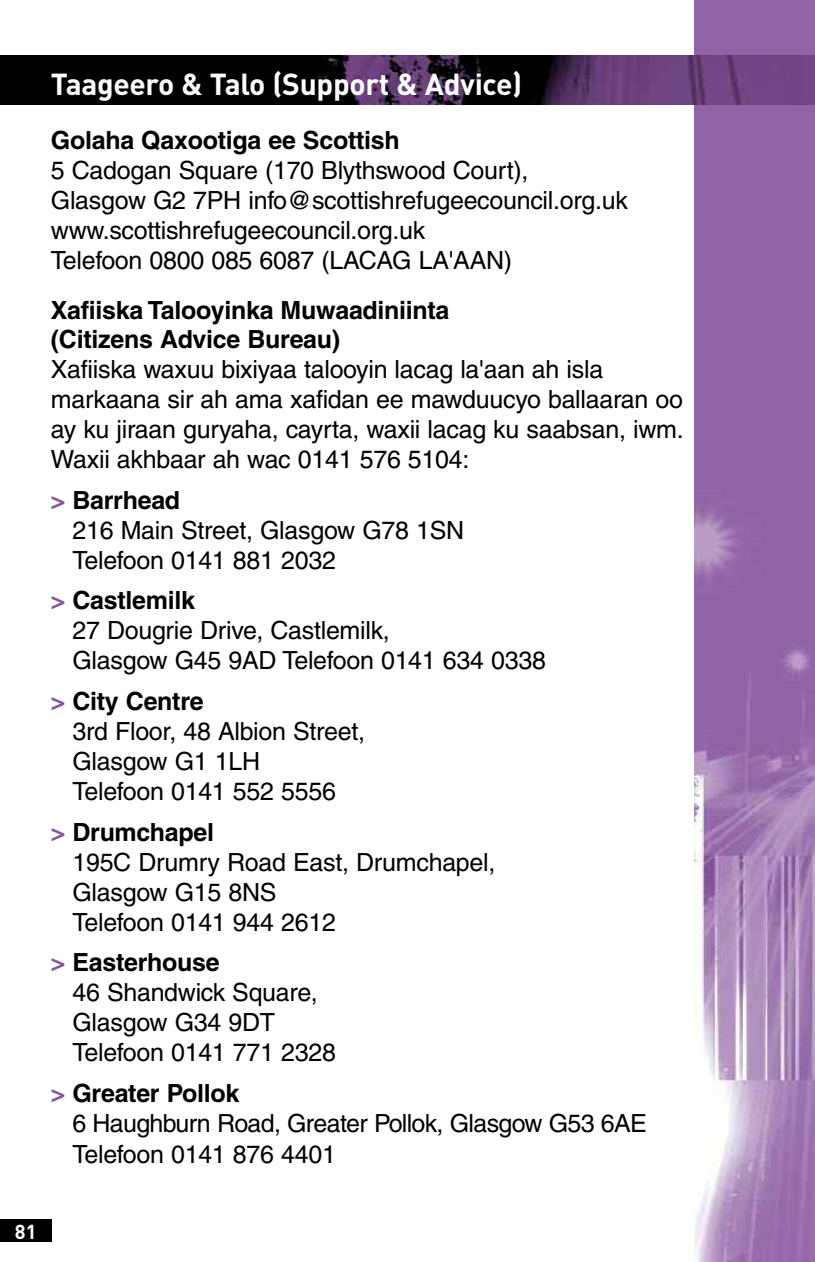
<style>
.page{position:relative;width:815px;height:1262px;background:#fff}
.page>*{position:absolute;margin:0;border:0;box-sizing:border-box;transform-origin:0 0}
.t1{font:700 30px "DIN";letter-spacing:-.01em;color:#fff}
.t2{font:25px/30px "Helvetica";letter-spacing:-.01em;color:#000}
.t3{font:700 25px/28.8px "Helvetica";letter-spacing:-.01em;color:#000}
.t4{font:25px/30.5px "Helvetica";letter-spacing:-.03em;color:#000}
.t5{font:700 20px "DIN";color:#fff}
.s1{font-weight:700;color:#85529b}
.s2{font-weight:700}
</style>
<div class="page">
<div style="left:0;top:1219px;width:52px;height:23px;background:#000"></div>
<img style="left:694px;top:0;width:121px;height:1261px">
<div style="left:0;top:55px;width:815px;height:50px;background:#000"></div>
<img style="left:318px;top:55px;width:497px;height:50px">
<p class="t1" style="left:51px;top:67px;width:473px">Taageero &amp; Talo (Support &amp; Advice)</p>
<p class="t3" style="left:51px;top:128px;width:350px">Golaha Qaxootiga ee Scottish</p>
<p class="t2" style="left:51px;top:157px;width:578px">5 Cadogan Square (170 Blythswood Court), Glasgow G2 7PH info@scottishrefugeecouncil.org.uk www.scottishrefugeecouncil.org.uk<br>Telefoon 0800 085 6087 (LACAG LA'AAN)</p>
<p class="t3" style="left:51px;top:298px;width:400px">Xafiiska Talooyinka Muwaadiniinta (Citizens Advice Bureau)</p>
<p class="t2" style="left:51px;top:356px;width:634px">Xafiiska waxuu bixiyaa talooyin lacag la'aan ah isla markaana sir ah ama xafidan ee mawduucyo ballaaran oo ay ku jiraan guryaha, cayrta, waxii lacag ku saabsan, iwm.<br>Waxii akhbaar ah wac 0141 576 5104:</p>
<p class="t2" style="left:72px;top:487px;width:393px;text-indent:-22px"><span class="s1">&gt;</span> <span class="s2">Barrhead<br></span>216 Main Street, Glasgow G78 1SN<br>Telefoon 0141 881 2032</p>
<p class="t2" style="left:72px;top:588px;width:475px;text-indent:-22px"><span class="s1">&gt;</span> <span class="s2">Castlemilk<br></span>27 Dougrie Drive, Castlemilk,<br>Glasgow G45 9AD Telefoon 0141 634 0338</p>
<p class="t2" style="left:72px;top:688px;width:294px;text-indent:-22px"><span class="s1">&gt;</span> <span class="s2">City Centre<br></span>3rd Floor, 48 Albion Street,<br>Glasgow G1 1LH<br>Telefoon 0141 552 5556</p>
<p class="t2" style="left:72px;top:819px;width:424px;text-indent:-22px"><span class="s1">&gt;</span> <span class="s2">Drumchapel<br></span>195C Drumry Road East, Drumchapel,<br>Glasgow G15 8NS<br>Telefoon 0141 944 2612</p>
<p class="t2" style="left:72px;top:949px;width:265px;text-indent:-22px"><span class="s1">&gt;</span> <span class="s2">Easterhouse<br></span>46 Shandwick Square,<br>Glasgow G34 9DT<br>Telefoon 0141 771 2328</p>
<p class="t4" style="left:72px;top:1080px;width:576px;text-indent:-22px"><span class="s1">&gt;</span> <span class="s2">Greater Pollok<br></span>6 Haughburn Road, Greater Pollok, Glasgow G53 6AE<br>Telefoon 0141 876 4401</p>
<p class="t5" style="left:15px;top:1219px;width:23px">81</p>
</div>
